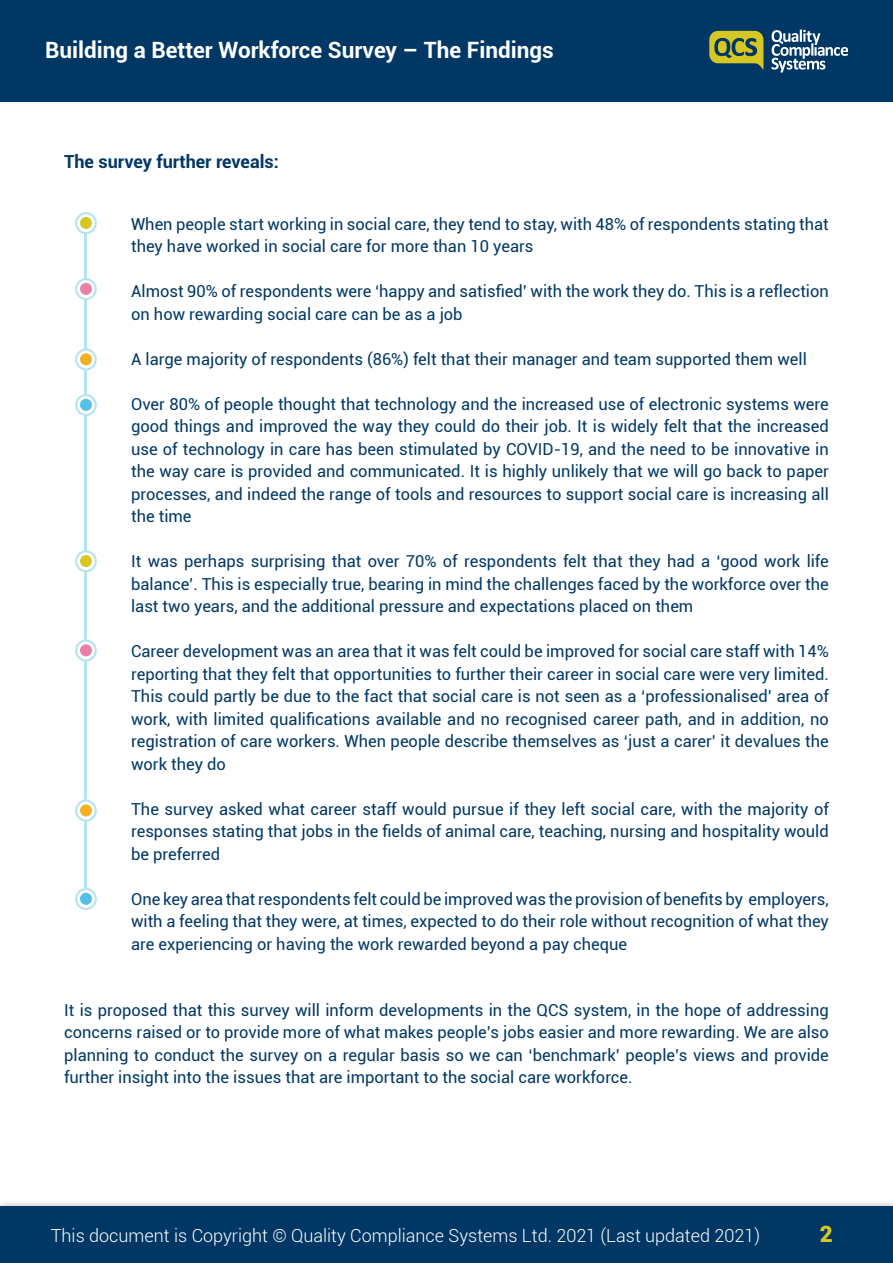
<style>
.page{position:relative;width:893px;height:1263px;background:#fff}
.page>*{position:absolute;margin:0;border:0;box-sizing:border-box;transform-origin:0 0}
.t1{font:700 22.5px "Roboto";color:#fff}
.t2{font:900 22.5px "Roboto";color:#d7c724}
.t3{font:300 18px "Roboto";color:#fff}
.t4{font:700 18px "Roboto";color:#003764}
.t5{font:16.5px/22.5px "Roboto";color:#003764;text-align:justify}
</style>
<div class="page">
<div style="left:0;top:0;width:893px;height:102px;background:#003764"></div>
<svg style="left:709px;top:31px;width:54px;height:39px"></svg>
<svg style="left:771px;top:30px;width:77px;height:42px"></svg>
<div style="left:0;top:1198px;width:893px;height:65px;background:#000;opacity:.42"></div>
<div style="left:0;top:1206px;width:893px;height:57px;background:#003764"></div>
<svg style="left:75px;top:212px;width:22px;height:22px"></svg>
<div style="left:80px;top:217px;width:12px;height:12px;background:#d7c724;border-radius:50%"></div>
<svg style="left:75px;top:550px;width:22px;height:22px"></svg>
<div style="left:80px;top:555px;width:12px;height:12px;background:#d7c724;border-radius:50%"></div>
<svg style="left:75px;top:278px;width:22px;height:22px"></svg>
<div style="left:80px;top:283px;width:12px;height:12px;background:#ea80a8;border-radius:50%"></div>
<svg style="left:75px;top:639px;width:22px;height:22px"></svg>
<div style="left:80px;top:644px;width:12px;height:12px;background:#ea80a8;border-radius:50%"></div>
<svg style="left:75px;top:349px;width:22px;height:21px"></svg>
<div style="left:80px;top:353px;width:12px;height:12px;background:#f4b223;border-radius:50%"></div>
<svg style="left:75px;top:394px;width:22px;height:22px"></svg>
<div style="left:80px;top:399px;width:12px;height:12px;background:#54bfe8;border-radius:50%"></div>
<svg style="left:75px;top:800px;width:22px;height:21px"></svg>
<div style="left:80px;top:804px;width:12px;height:12px;background:#f4b223;border-radius:50%"></div>
<svg style="left:75px;top:888px;width:22px;height:22px"></svg>
<div style="left:80px;top:893px;width:12px;height:12px;background:#54bfe8;border-radius:50%"></div>
<hr style="left:85px;top:821px;width:2px;height:67px;background:#b5e3f1">
<hr style="left:85px;top:660px;width:2px;height:140px;background:#b5e3f1">
<hr style="left:85px;top:572px;width:2px;height:68px;background:#b5e3f1">
<hr style="left:85px;top:415px;width:2px;height:136px;background:#b5e3f1">
<hr style="left:85px;top:369px;width:2px;height:26px;background:#b5e3f1">
<hr style="left:85px;top:299px;width:2px;height:50px;background:#b5e3f1">
<hr style="left:85px;top:233px;width:2px;height:46px;background:#b5e3f1">
<h1 class="t1" style="left:45px;top:34px;width:510px">Building a Better Workforce Survey – The Findings</h1>
<p class="t4" style="left:64px;top:149px;width:216px">The survey further reveals:</p>
<p class="t5" style="left:131px;top:212px;width:699px">When people start working in social care, they tend to stay, with 48% of respondents stating that they have worked in social care for more than 10 years</p>
<p class="t5" style="left:131px;top:279px;width:699px">Almost 90% of respondents were ‘happy and satisfied’ with the work they do. This is a reflection on how rewarding social care can be as a job</p>
<p class="t5" style="left:131px;top:347px;width:677px">A large majority of respondents (86%) felt that their manager and team supported them well</p>
<p class="t5" style="left:131px;top:392px;width:699px">Over 80% of people thought that technology and the increased use of electronic systems were good things and improved the way they could do their job. It is widely felt that the increased use of technology in care has been stimulated by COVID-19, and the need to be innovative in the way care is provided and communicated. It is highly unlikely that we will go back to paper processes, and indeed the range of tools and resources to support social care is increasing all the time</p>
<p class="t5" style="left:131px;top:550px;width:699px">It was perhaps surprising that over 70% of respondents felt that they had a ‘good work life balance’. This is especially true, bearing in mind the challenges faced by the workforce over the last two years, and the additional pressure and expectations placed on them</p>
<p class="t5" style="left:131px;top:640px;width:699px">Career development was an area that it was felt could be improved for social care staff with 14% reporting that they felt that opportunities to further their career in social care were very limited.<br>This could partly be due to the fact that social care is not seen as a ‘professionalised’ area of work, with limited qualifications available and no recognised career path, and in addition, no registration of care workers. When people describe themselves as ‘just a carer’ it devalues the work they do</p>
<p class="t5" style="left:131px;top:797px;width:699px">The survey asked what career staff would pursue if they left social care, with the majority of responses stating that jobs in the fields of animal care, teaching, nursing and hospitality would be preferred</p>
<p class="t5" style="left:131px;top:887px;width:699px">One key area that respondents felt could be improved was the provision of benefits by employers, with a feeling that they were, at times, expected to do their role without recognition of what they are experiencing or having the work rewarded beyond a pay cheque</p>
<p class="t5" style="left:64px;top:998px;width:766px">It is proposed that this survey will inform developments in the QCS system, in the hope of addressing concerns raised or to provide more of what makes people’s jobs easier and more rewarding. We are also planning to conduct the survey on a regular basis so we can ‘benchmark’ people’s views and provide further insight into the issues that are important to the social care workforce.</p>
<p class="t3" style="left:51px;top:1223px;width:711px">This document is Copyright © Quality Compliance Systems Ltd. 2021 (Last updated 2021)</p>
<h1 class="t2" style="left:820px;top:1218px;width:15px">2</h1>
</div>
